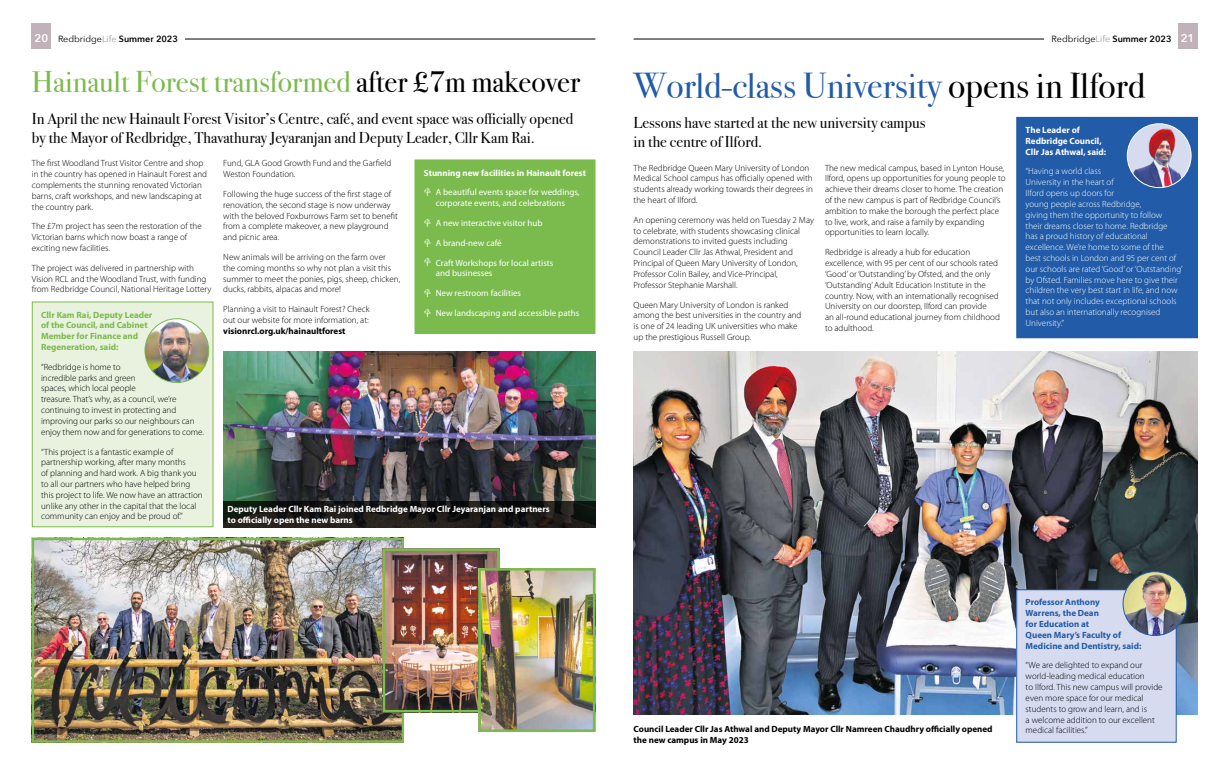
<style>
.page{position:relative;width:1229px;height:766px;background:#fff}
.page>*{position:absolute;margin:0;border:0;box-sizing:border-box;transform-origin:0 0}
.t1{font:36px "Bodoni Svty Two ITCTT";color:#225ca8}
.t2{font:30px "Bodoni Svty Two ITCTT";color:#7bbb4d}
.t3{font:15.75px/18.9px "Bodoni Svty Two ITCTT";color:#000}
.t4{font:300 9px/10.8px "Myriad Pro";color:#000}
.t5{font:300 9px/10.8px "Myriad Pro";color:#fff}
.t6{font:9px/10.8px "Myriad Pro";color:#fff;text-align:center}
.t7{font:700 9px/10.8px "Myriad Pro";color:#fff}
.t8{font:700 9px/10.8px "Myriad Pro";color:#000}
.t9{font:700 9px/10.8px "Myriad Pro";color:#225ca8}
.t10{font:700 9px/10.8px "Myriad Pro";color:#7bbb4d}
.t11{font:600 9px "Avenir Next";color:#000}
.s1{font-size:11.25px;color:#fff}
.s2{font-weight:400}
.s3{font-weight:400;color:#9d9d9c}
.s4{color:#000}
</style>
<div class="page">
<div style="left:32px;top:23px;width:19px;height:26px;background:#c1b1b8"></div>
<div style="left:1178px;top:23px;width:19px;height:26px;background:#c1b1b8"></div>
<hr style="left:185px;top:39px;width:410px;height:1px;background:#000">
<hr style="left:634px;top:39px;width:410px;height:1px;background:#000">
<img style="left:223px;top:351px;width:372px;height:150px">
<img style="left:634px;top:351px;width:563px;height:363px">
<div style="left:415px;top:160px;width:180px;height:173px;background:#7bbb4d"></div>
<div style="left:415px;top:159px;width:180px;height:175px;border:1px solid #7bbb4d"></div>
<div style="left:1017px;top:117px;width:180px;height:220px;background:#225ca8"></div>
<div style="left:1016px;top:117px;width:182px;height:221px;border:1px solid #225ca8"></div>
<img style="left:1127px;top:127px;width:64px;height:60px">
<div style="left:1127px;top:123px;width:64px;height:65px;border:1px solid #fff;border-radius:50%"></div>
<div style="left:1017px;top:589px;width:159px;height:153px;background:#d7dbf0"></div>
<div style="left:1016px;top:589px;width:160px;height:153px;border:1px solid #225ca8"></div>
<img style="left:1123px;top:571px;width:64px;height:64px;border-radius:32px">
<div style="left:1123px;top:571px;width:64px;height:64px;border:1px solid #225ca8;border-radius:50%"></div>
<div style="left:32px;top:302px;width:181px;height:224px;background:#e9f2df"></div>
<div style="left:32px;top:301px;width:181px;height:226px;border:1px solid #7bbb4d"></div>
<img style="left:145px;top:318px;width:64px;height:64px;border-radius:32px">
<div style="left:145px;top:318px;width:64px;height:65px;border:1px solid #7bbb4d;border-radius:50%"></div>
<svg style="left:223px;top:501px;width:372px;height:26px;background:#191815"></svg>
<img style="left:35px;top:540px;width:366px;height:199px">
<div style="left:32px;top:537px;width:372px;height:205px;border:2px solid #7bbb4d"></div>
<img style="left:386px;top:551px;width:111px;height:158px">
<div style="left:383px;top:548px;width:117px;height:164px;border:2px solid #7bbb4d"></div>
<img style="left:481px;top:571px;width:111px;height:157px">
<div style="left:478px;top:568px;width:117px;height:163px;border:2px solid #7bbb4d"></div>
<p class="t11" style="left:35px;top:31px;width:145px"><span class="s1">20</span> <span class="s2">Redbridge</span><span class="s3">Life</span> Summer 2023</p>
<p class="t11" style="left:1051px;top:31px;width:144px"><span class="s2">Redbridge</span><span class="s3">Life</span> Summer 2023 <span class="s1">21</span></p>
<h2 class="t2" style="left:32px;top:57px;width:550px">Hainault Forest transformed <span class="s4">after £7m makeover</span></h2>
<h3 class="t3" style="left:32px;top:107px;width:543px">In April the new Hainault Forest Visitor’s Centre, café, and event space was officially opened by the Mayor of Redbridge, Thavathuray Jeyaranjan and Deputy Leader, Cllr Kam Rai.</h3>
<p class="t4" style="left:32px;top:158px;width:177px">The first Woodland Trust Visitor Centre and shop in the country has opened in Hainault Forest and complements the stunning renovated Victorian barns, craft workshops, and new landscaping at the country park.</p>
<p class="t4" style="left:32px;top:221px;width:171px">The £7m project has seen the restoration of the<br>Victorian barns which now boast a range of exciting new facilities.</p>
<p class="t4" style="left:32px;top:262px;width:181px">The project was delivered in partnership with<br>Vision RCL and the Woodland Trust, with funding from Redbridge Council, National Heritage Lottery</p>
<p class="t4" style="left:223px;top:158px;width:169px">Fund, GLA Good Growth Fund and the Garfield<br>Weston Foundation.</p>
<p class="t4" style="left:223px;top:189px;width:176px">Following the huge success of the first stage of renovation, the second stage is now underway with the beloved Foxburrows Farm set to benefit from a complete makeover, a new playground and picnic area.</p>
<p class="t4" style="left:223px;top:252px;width:178px">New animals will be arriving on the farm over<br>the coming months so why not plan a visit this summer to meet the ponies, pigs, sheep, chicken, ducks, rabbits, alpacas and more!</p>
<p class="t4" style="left:223px;top:304px;width:148px">Planning a visit to Hainault Forest? Check out our website for more information, at:</p>
<p class="t8" style="left:223px;top:325px;width:124px">visionrcl.org.uk/hainaultforest</p>
<p class="t7" style="left:424px;top:167px;width:164px">Stunning new facilities in Hainault forest</p>
<p class="t6" style="left:424px;top:187px;width:157px">□ A beautiful events space for weddings, corporate events, and celebrations</p>
<p class="t6" style="left:424px;top:218px;width:120px">□ A new interactive visitor hub</p>
<p class="t6" style="left:424px;top:237px;width:79px">□ A brand-new café</p>
<p class="t6" style="left:436px;top:257px;width:119px;text-align:left;text-indent:-12px">□ Craft Workshops for local artists and businesses</p>
<p class="t6" style="left:424px;top:288px;width:99px">□ New restroom facilities</p>
<p class="t6" style="left:424px;top:308px;width:157px">□ New landscaping and accessible paths</p>
<p class="t10" style="left:41px;top:309px;width:113px">Cllr Kam Rai, Deputy Leader of the Council, and Cabinet<br>Member for Finance and<br>Regeneration, said:</p>
<p class="t4" style="left:41px;top:361px;width:164px">“Redbridge is home to<br>incredible parks and green<br>spaces, which local people<br>treasure. That’s why, as a council, we’re continuing to invest in protecting and improving our parks so our neighbours can enjoy them now and for generations to come.</p>
<p class="t4" style="left:41px;top:446px;width:163px">“This project is a fantastic example of partnership working, after many months<br>of planning and hard work. A big thank you to all our partners who have helped bring this project to life. We now have an attraction unlike any other in the capital that the local community can enjoy and be proud of.”</p>
<p class="t7" style="left:227px;top:503px;width:324px">Deputy Leader Cllr Kam Rai joined Redbridge Mayor Cllr Jeyaranjan and partners to officially open the new barns</p>
<h1 class="t1" style="left:634px;top:56px;width:513px">World-class University <span class="s4">opens in Ilford</span></h1>
<h3 class="t3" style="left:634px;top:111px;width:293px">Lessons have started at the new university campus in the centre of Ilford.</h3>
<p class="t4" style="left:634px;top:162px;width:181px">The Redbridge Queen Mary University of London Medical School campus has officially opened with students already working towards their degrees in the heart of Ilford.</p>
<p class="t4" style="left:634px;top:214px;width:182px">An opening ceremony was held on Tuesday 2 May to celebrate, with students showcasing clinical demonstrations to invited guests including Council Leader Cllr Jas Athwal, President and Principal of Queen Mary University of London, Professor Colin Bailey, and Vice-Principal,<br>Professor Stephanie Marshall.</p>
<p class="t4" style="left:634px;top:299px;width:169px">Queen Mary University of London is ranked among the best universities in the country and is one of 24 leading UK universities who make up the prestigious Russell Group.</p>
<p class="t4" style="left:825px;top:162px;width:182px">The new medical campus, based in Lynton House, Ilford, opens up opportunities for young people to achieve their dreams closer to home. The creation of the new campus is part of Redbridge Council’s ambition to make the borough the perfect place to live, work, and raise a family by expanding opportunities to learn locally.</p>
<p class="t4" style="left:825px;top:247px;width:176px">Redbridge is already a hub for education excellence, with 95 per cent of our schools rated ‘Good’ or ‘Outstanding’ by Ofsted, and the only ‘Outstanding’ Adult Education Institute in the country. Now, with an internationally recognised University on our doorstep, Ilford can provide<br>an all-round educational journey from childhood to adulthood.</p>
<p class="t7" style="left:1025px;top:125px;width:82px">The Leader of<br>Redbridge Council,<br>Cllr Jas Athwal, said:</p>
<p class="t5" style="left:1025px;top:166px;width:159px">“Having a world class<br>University in the heart of<br>Ilford opens up doors for<br>young people across Redbridge,<br>giving them the opportunity to follow<br>their dreams closer to home. Redbridge<br>has a proud history of educational excellence. We’re home to some of the<br>best schools in London and 95 per cent of our schools are rated ‘Good’ or ‘Outstanding’ by Ofsted. Families move here to give their children the very best start in life, and now that not only includes exceptional schools but also an internationally recognised University.”</p>
<p class="t8" style="left:634px;top:723px;width:361px">Council Leader Cllr Jas Athwal and Deputy Mayor Cllr Namreen Chaudhry officially opened the new campus in May 2023</p>
<p class="t9" style="left:1025px;top:597px;width:117px">Professor Anthony<br>Warrens, the Dean<br>for Education at<br>Queen Mary’s Faculty of<br>Medicine and Dentistry, said:</p>
<p class="t4" style="left:1025px;top:660px;width:139px">“We are delighted to expand our world-leading medical education<br>to Ilford. This new campus will provide even more space for our medical students to grow and learn, and is<br>a welcome addition to our excellent medical facilities.”</p>
</div>
